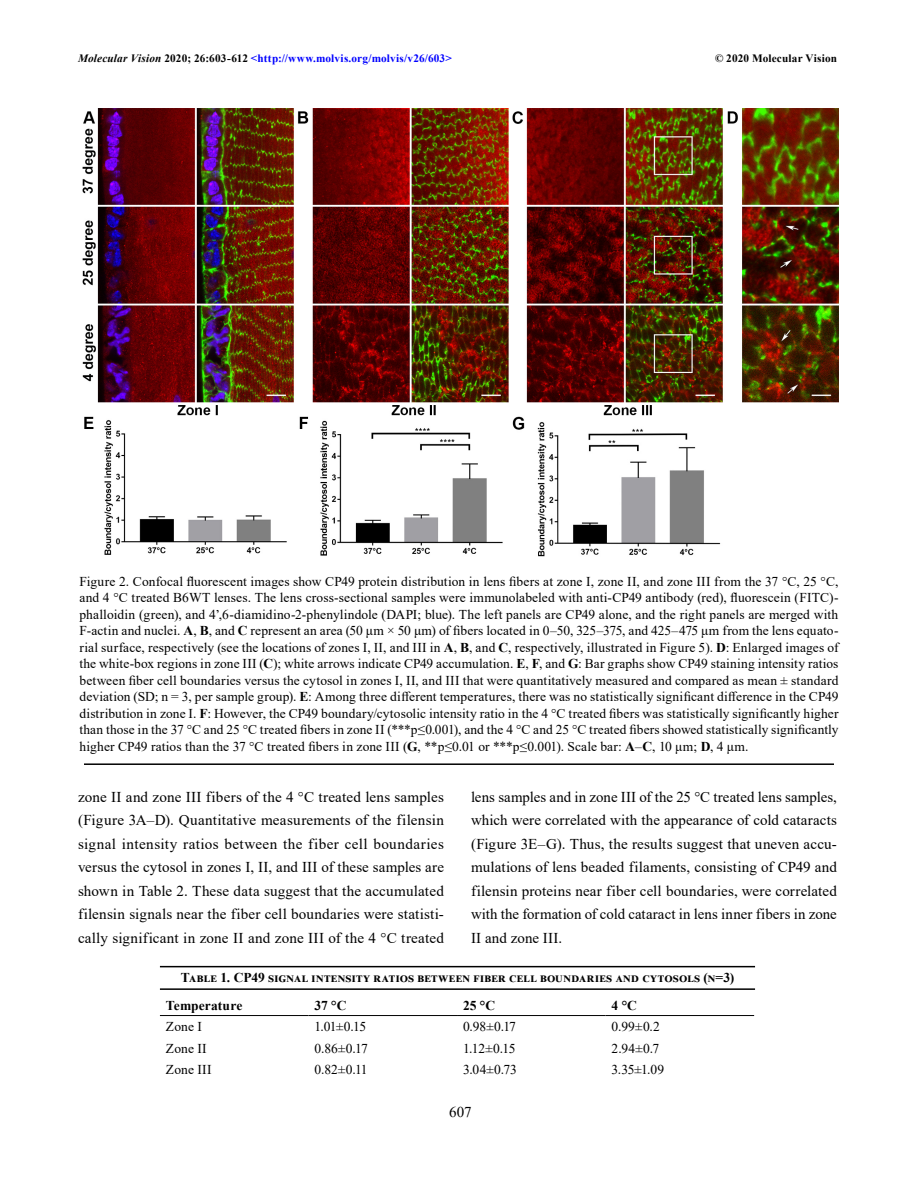
<style>
.page{position:relative;width:918px;height:1188px;background:#fff}
.page>*{position:absolute;margin:0;border:0;box-sizing:border-box;transform-origin:0 0}
.Para_Ind{font:15px/23.5px "Times New Roman";letter-spacing:.01em;color:#000;text-align:justify}
.Folio{font:15px "Times New Roman";color:#000}
.Fig_Caption{font:13.5px/16.5px "Times New Roman";letter-spacing:.01em;color:#000;text-align:justify}
.Tbl_Body{font:13.5px "Times New Roman";letter-spacing:.005em;color:#000}
.Tbl_Title{font:700 13.5px "Times New Roman";letter-spacing:.045em;color:#000}
.Tbl_Col_Hd{font:700 13.5px "Times New Roman";letter-spacing:.005em;color:#000}
.Header_Align_Left{font:700 11.25px "Times New Roman";letter-spacing:.015em;color:#00f}
.Header_Align_Right{font:700 11.25px "Times New Roman";letter-spacing:.015em;color:#000}
.s1{font-style:italic;color:#000}
.s2{color:#000}
.s3{font-weight:700}
</style>
<div class="page">
<img style="left:82px;top:108px;width:756px;height:449px">
<hr style="left:84px;top:763px;width:750px;height:2px;background:#000">
<hr style="left:160px;top:966px;width:595px;height:1px;background:#000">
<hr style="left:160px;top:988px;width:595px;height:2px;background:#000">
<hr style="left:160px;top:1015px;width:148px;height:1px;background:#000">
<hr style="left:308px;top:1015px;width:149px;height:1px;background:#000">
<hr style="left:457px;top:1015px;width:149px;height:1px;background:#000">
<hr style="left:606px;top:1015px;width:148px;height:1px;background:#000">
<p class="Header_Align_Left" style="left:78px;top:50px;width:375px"><span class="s1">Molecular Vision</span> <span class="s2">2020; 26:603-612</span> &lt;http://www.molvis.org/molvis/v26/603&gt;</p>
<p class="Header_Align_Right" style="left:715px;top:50px;width:123px">© 2020 Molecular Vision</p>
<p class="Fig_Caption" style="left:79px;top:573px;width:761px">Figure 2. Confocal fluorescent images show CP49 protein distribution in lens fibers at zone I, zone II, and zone III from the 37 °C, 25 °C, and 4 °C treated B6WT lenses. The lens cross-sectional samples were immunolabeled with anti-CP49 antibody (red), fluorescein (FITC)- phalloidin (green), and 4’,6-diamidino-2-phenylindole (DAPI; blue). The left panels are CP49 alone, and the right panels are merged with F-actin and nuclei. <span class="s3">A</span>, <span class="s3">B</span>, and <span class="s3">C</span> represent an area (50 μm × 50 μm) of fibers located in 0–50, 325–375, and 425–475 μm from the lens equato&shy;rial surface, respectively (see the locations of zones I, II, and III in <span class="s3">A</span>, <span class="s3">B</span>, and <span class="s3">C</span>, respectively, illustrated in Figure 5). <span class="s3">D</span>: Enlarged images of the white-box regions in zone III (<span class="s3">C</span>); white arrows indicate CP49 accumulation. <span class="s3">E</span>, <span class="s3">F</span>, and <span class="s3">G</span>: Bar graphs show CP49 staining intensity ratios between fiber cell boundaries versus the cytosol in zones I, II, and III that were quantitatively measured and compared as mean ± standard deviation (SD; n = 3, per sample group). <span class="s3">E</span>: Among three different temperatures, there was no statistically significant difference in the CP49 distribution in zone I. <span class="s3">F</span>: However, the CP49 boundary/cytosolic intensity ratio in the 4 °C treated fibers was statistically significantly higher than those in the 37 °C and 25 °C treated fibers in zone II (***p≤0.001), and the 4 °C and 25 °C treated fibers showed statistically significantly higher CP49 ratios than the 37 °C treated fibers in zone III (<span class="s3">G</span>, **p≤0.01 or ***p≤0.001). Scale bar: <span class="s3">A</span>–<span class="s3">C</span>, 10 μm; <span class="s3">D</span>, 4 μm.</p>
<p class="Para_Ind" style="left:78px;top:784px;width:368px">zone II and zone III fibers of the 4 °C treated lens samples (Figure 3A–D). Quantitative measurements of the filensin signal intensity ratios between the fiber cell boundaries versus the cytosol in zones I, II, and III of these samples are shown in Table 2. These data suggest that the accumulated filensin signals near the fiber cell boundaries were statisti&shy;cally significant in zone II and zone III of the 4 °C treated</p>
<p class="Para_Ind" style="left:471px;top:784px;width:368px">lens samples and in zone III of the 25 °C treated lens samples, which were correlated with the appearance of cold cataracts (Figure 3E–G). Thus, the results suggest that uneven accu&shy;mulations of lens beaded filaments, consisting of CP49 and filensin proteins near fiber cell boundaries, were correlated with the formation of cold cataract in lens inner fibers in zone II and zone III.</p>
<p class="Tbl_Title" style="left:181px;top:968px;width:555px">Table 1. CP49 signal intensity ratios between fiber cell boundaries and cytosols (n=3)</p>
<p class="Tbl_Col_Hd" style="left:166px;top:995px;width:78px">Temperature</p>
<p class="Tbl_Col_Hd" style="left:314px;top:995px;width:33px">37 °C</p>
<p class="Tbl_Col_Hd" style="left:463px;top:995px;width:34px">25 °C</p>
<p class="Tbl_Col_Hd" style="left:612px;top:995px;width:27px">4 °C</p>
<p class="Tbl_Body" style="left:166px;top:1017px;width:37px">Zone I</p>
<p class="Tbl_Body" style="left:314px;top:1017px;width:53px">1.01±0.15</p>
<p class="Tbl_Body" style="left:463px;top:1017px;width:55px">0.98±0.17</p>
<p class="Tbl_Body" style="left:612px;top:1017px;width:50px">0.99±0.2</p>
<p class="Tbl_Body" style="left:166px;top:1039px;width:42px">Zone II</p>
<p class="Tbl_Body" style="left:314px;top:1039px;width:55px">0.86±0.17</p>
<p class="Tbl_Body" style="left:463px;top:1039px;width:54px">1.12±0.15</p>
<p class="Tbl_Body" style="left:612px;top:1039px;width:49px">2.94±0.7</p>
<p class="Tbl_Body" style="left:166px;top:1060px;width:47px">Zone III</p>
<p class="Tbl_Body" style="left:314px;top:1060px;width:55px">0.82±0.11</p>
<p class="Tbl_Body" style="left:463px;top:1060px;width:55px">3.04±0.73</p>
<p class="Tbl_Body" style="left:612px;top:1060px;width:54px">3.35±1.09</p>
<p class="Folio" style="left:449px;top:1102px;width:24px">607</p>
</div>
